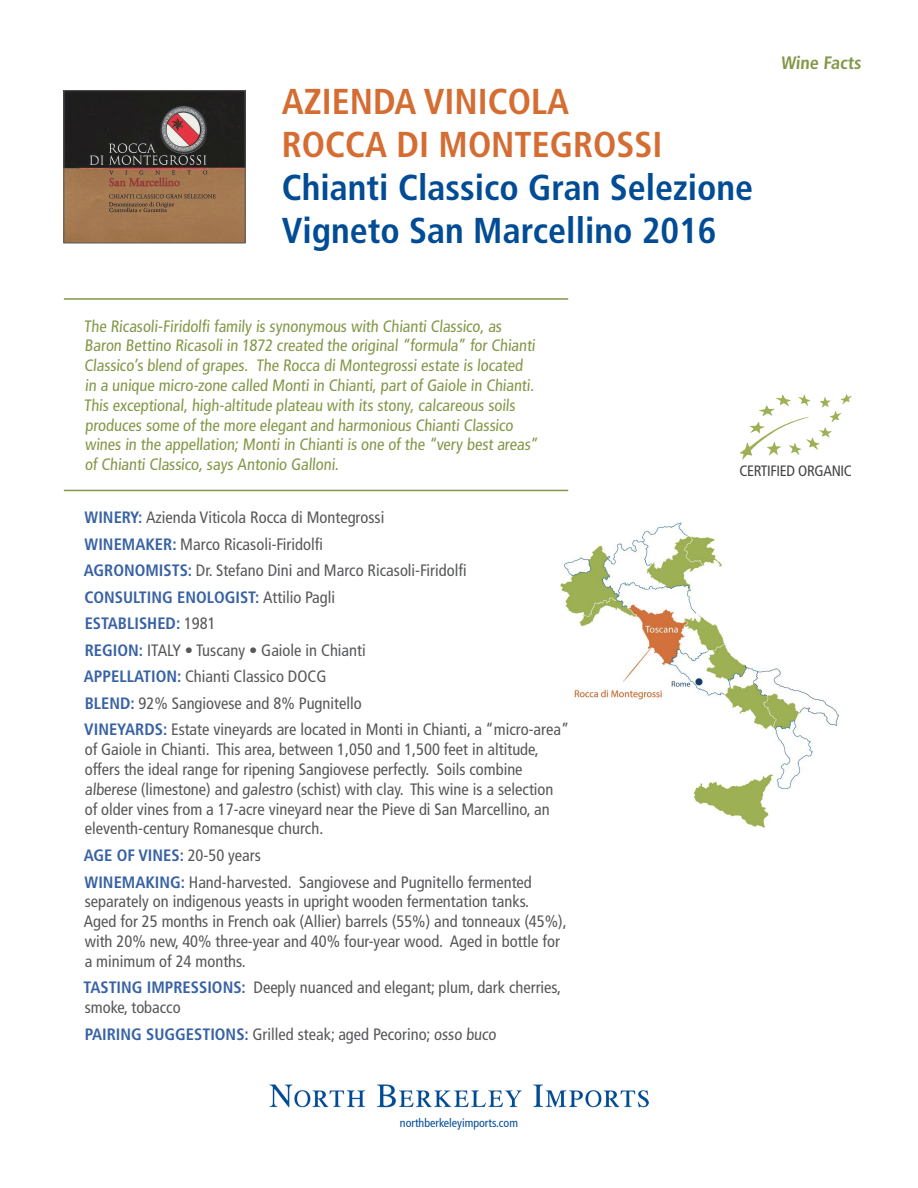
<style>
.page{position:relative;width:918px;height:1188px;background:#fff}
.page>*{position:absolute;margin:0;border:0;box-sizing:border-box;transform-origin:0 0}
.t1{font:700 condensed 36px "Frutiger LT Std";color:#014c95}
.t2{font:700 condensed 36px "Frutiger LT Std";color:#d56d32}
.t3{font:700 condensed 18px "Frutiger LT Std";color:#829747}
.info{font:condensed 16.5px/19.8px "Frutiger LT Std";color:#57585a}
.t4{font:condensed 16.5px/19.8px "Frutiger LT Std";color:#829747}
.info-2{font:700 condensed 16.5px "Frutiger LT Std";color:#3862a4}
.t5{font:condensed 15px "Frutiger LT Std";letter-spacing:-.02em;color:#424241}
.t6{font:condensed 12px "Frutiger LT Std";color:#014c95}
.s1{font-weight:700;color:#3862a4}
.s2{font-weight:400;color:#57585a}
</style>
<div class="page">
<img style="left:560px;top:522px;width:279px;height:306px">
<img style="left:66px;top:93px;width:177px;height:148px">
<div style="left:64px;top:91px;width:181px;height:152px;border:1px solid #57585a"></div>
<img style="left:269px;top:1084px;width:380px;height:23px">
<svg style="left:740px;top:394px;width:112px;height:66px"></svg>
<hr style="left:64px;top:298px;width:504px;height:2px;background:#829747">
<hr style="left:64px;top:490px;width:504px;height:1px;background:#829747">
<p class="t2" style="left:282px;top:80px;width:289px">AZIENDA VINICOLA</p>
<p class="t2" style="left:282px;top:123px;width:382px">ROCCA DI MONTEGROSSI</p>
<p class="t1" style="left:282px;top:166px;width:473px">Chianti Classico Gran Selezione</p>
<p class="t1" style="left:282px;top:210px;width:436px">Vigneto San Marcellino 2016</p>
<p class="t3" style="left:781px;top:52px;width:83px">Wine Facts</p>
<p class="t4" style="left:84px;top:316px;width:458px">The Ricasoli-Firidolfi family is synonymous with Chianti Classico, as Baron Bettino Ricasoli in 1872 created the original “formula” for Chianti Classico’s blend of grapes. The Rocca di Montegrossi estate is located in a unique micro-zone called Monti in Chianti, part of Gaiole in Chianti.<br>This exceptional, high-altitude plateau with its stony, calcareous soils produces some of the more elegant and harmonious Chianti Classico wines in the appellation; Monti in Chianti is one of the “very best areas” of Chianti Classico, says Antonio Galloni.</p>
<p class="info" style="left:85px;top:508px;width:301px"><span class="s1">WINERY:</span> Azienda Viticola Rocca di Montegrossi</p>
<p class="info" style="left:85px;top:534px;width:240px"><span class="s1">WINEMAKER:</span> Marco Ricasoli-Firidolfi</p>
<p class="info" style="left:84px;top:561px;width:384px"><span class="s1">AGRONOMISTS:</span> Dr. Stefano Dini and Marco Ricasoli-Firidolfi</p>
<p class="info-2" style="left:84px;top:587px;width:252px">CONSULTING ENOLOGIST: <span class="s2">Attilio Pagli</span></p>
<p class="info-2" style="left:85px;top:614px;width:132px">ESTABLISHED: <span class="s2">1981</span></p>
<p class="info" style="left:85px;top:640px;width:282px"><span class="s1">REGION:</span> ITALY • Tuscany • Gaiole in Chianti</p>
<p class="info" style="left:84px;top:667px;width:244px"><span class="s1">APPELLATION:</span> Chianti Classico DOCG</p>
<p class="info" style="left:85px;top:693px;width:278px"><span class="s1">BLEND:</span> 92% Sangiovese and 8% Pugnitello</p>
<p class="info" style="left:84px;top:720px;width:486px"><span class="s1">VINEYARDS:</span> Estate vineyards are located in Monti in Chianti, a “micro-area” of Gaiole in Chianti. This area, between 1,050 and 1,500 feet in altitude, offers the ideal range for ripening Sangiovese perfectly. Soils combine alberese (limestone) and galestro (schist) with clay. This wine is a selection of older vines from a 17-acre vineyard near the Pieve di San Marcellino, an eleventh-century Romanesque church.</p>
<p class="info-2" style="left:84px;top:845px;width:179px">AGE OF VINES: <span class="s2">20-50 years</span></p>
<p class="info" style="left:84px;top:872px;width:484px"><span class="s1">WINEMAKING:</span> Hand-harvested. Sangiovese and Pugnitello fermented separately on indigenous yeasts in upright wooden fermentation tanks.<br>Aged for 25 months in French oak (Allier) barrels (55%) and tonneaux (45%), with 20% new, 40% three-year and 40% four-year wood. Aged in bottle for a minimum of 24 months.</p>
<p class="info" style="left:84px;top:978px;width:479px"><span class="s1">TASTING IMPRESSIONS:</span> Deeply nuanced and elegant; plum, dark cherries, smoke, tobacco</p>
<p class="info" style="left:85px;top:1024px;width:415px"><span class="s1">PAIRING SUGGESTIONS:</span> Grilled steak; aged Pecorino; osso buco</p>
<p class="t6" style="left:400px;top:1116px;width:120px">northberkeleyimports.com</p>
<p class="t5" style="left:740px;top:462px;width:114px">CERTIFIED ORGANIC</p>
</div>
